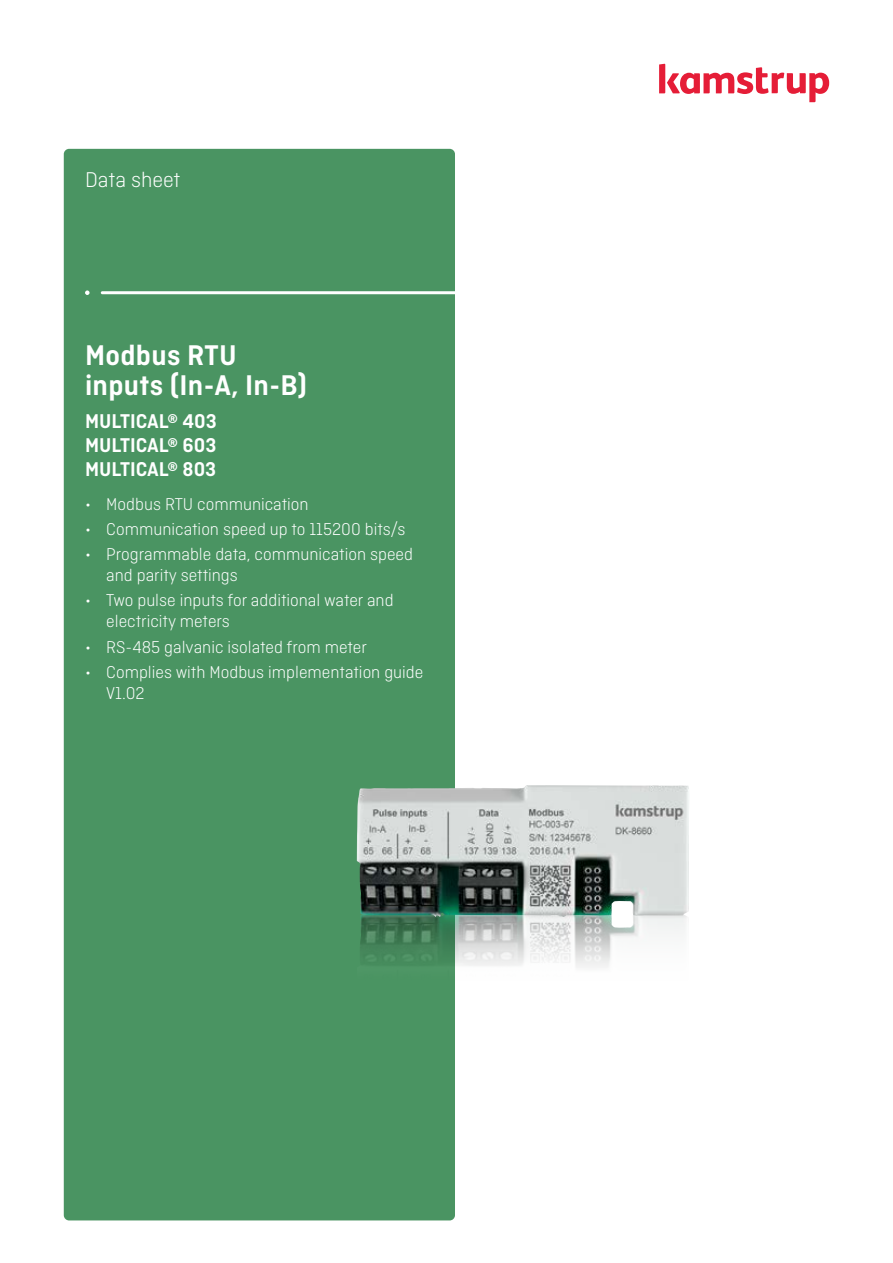
<style>
.page{position:relative;width:893px;height:1263px;background:#fff}
.page>*{position:absolute;margin:0;border:0;box-sizing:border-box;transform-origin:0 0}
.t1{font:600 30px/30px "Ciutadella";letter-spacing:.01em;color:#fff}
.t2{font:300 22.5px "Ciutadella";color:#fff}
.t3{font:600 21px/24px "Ciutadella";color:#fff;text-align:justify}
.t4{font:300 18px/21px "Ciutadella";color:#fff}
</style>
<div class="page">
<div style="left:64px;top:149px;width:391px;height:1071px;background:#4a9462;border-radius:5px"></div>
<svg style="left:85px;top:290px;width:370px;height:5px"></svg>
<svg style="left:659px;top:64px;width:170px;height:38px"></svg>
<img style="left:360px;top:917px;width:327px;height:51px">
<img style="left:357px;top:785px;width:332px;height:132px">
<p class="t2" style="left:85px;top:168px;width:97px">Data sheet</p>
<h1 class="t1" style="left:85px;top:340px;width:223px">Modbus RTU inputs (In-A, In-B)</h1>
<p class="t3" style="left:85px;top:409px;width:133px">MULTICAL® 403<br>MULTICAL® 603<br>MULTICAL® 803</p>
<p class="t4" style="left:85px;top:493px;width:225px">• Modbus RTU communication</p>
<p class="t4" style="left:85px;top:518px;width:322px">• Communication speed up to 115200 bits/s</p>
<p class="t4" style="left:106px;top:544px;width:308px;text-indent:-21px">• Programmable data, communication speed and parity settings</p>
<p class="t4" style="left:106px;top:590px;width:289px;text-indent:-21px">• Two pulse inputs for additional water and electricity meters</p>
<p class="t4" style="left:85px;top:636px;width:283px">• RS-485 galvanic isolated from meter</p>
<p class="t4" style="left:106px;top:661px;width:318px;text-indent:-21px">• Complies with Modbus implementation guide<br>V1.02</p>
</div>
